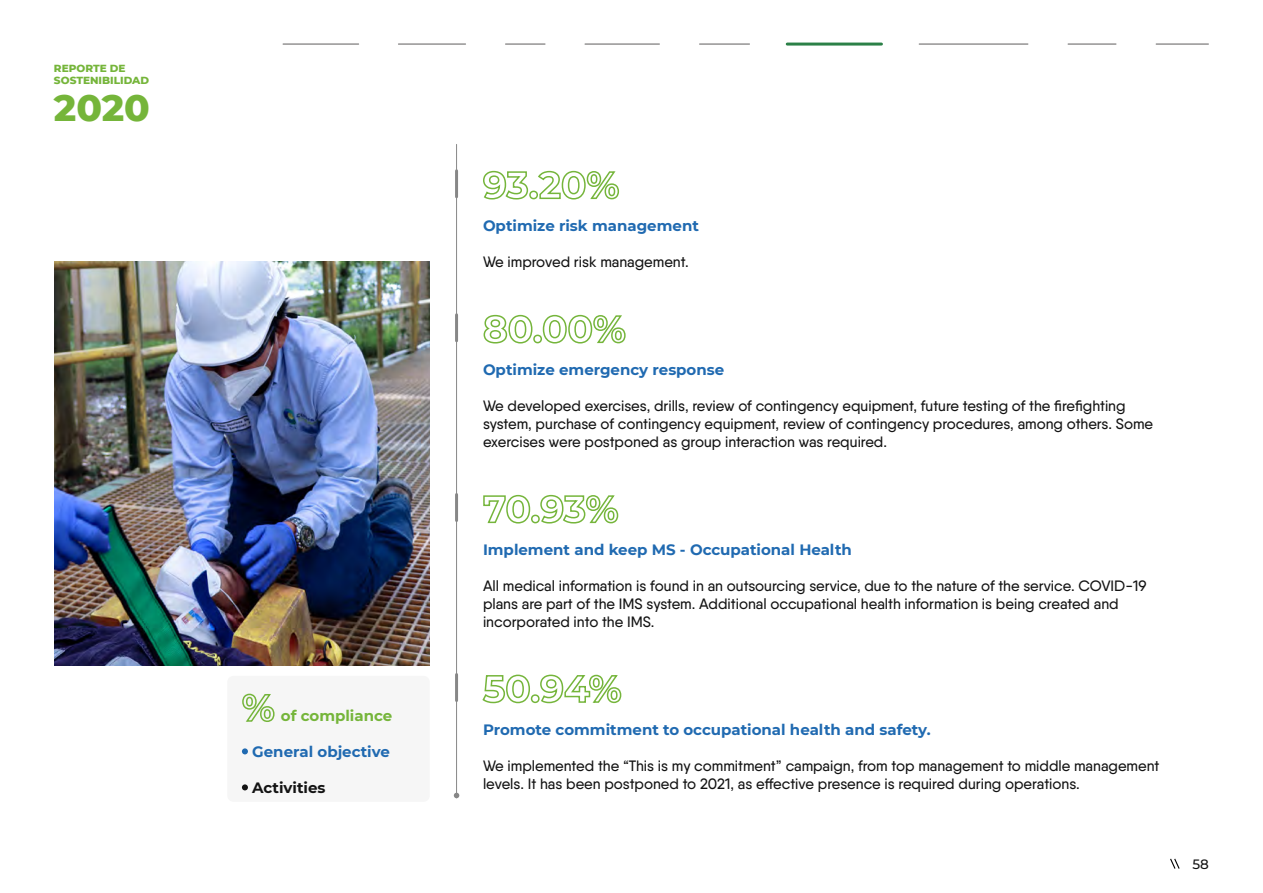
<style>
.page{position:relative;width:1263px;height:893px;background:#fff}
.page>*{position:absolute;margin:0;border:0;box-sizing:border-box;transform-origin:0 0}
.t1{font:800 37.5px "Montserrat";color:#75b53a}
.t2{font:500 15px/18px "Qanelas";color:#131313}
.t3{font:700 15px "Montserrat";color:#206ab1}
.t4{font:700 15px "Montserrat";color:#75b53a}
.t5{font:700 15px "Montserrat";color:#131313}
.t6{font:500 13.5px "Montserrat";color:#131313}
.t7{font:800 10.5px/12.6px "Montserrat";color:#75b53a}
</style>
<div class="page">
<svg style="left:1170px;top:858px;width:10px;height:11px"></svg>
<svg style="left:482px;top:674px;width:140px;height:30px"></svg>
<svg style="left:483px;top:494px;width:136px;height:30px"></svg>
<svg style="left:483px;top:314px;width:143px;height:30px"></svg>
<svg style="left:483px;top:170px;width:136px;height:30px"></svg>
<svg style="left:454px;top:793px;width:5px;height:5px"></svg>
<hr style="left:455px;top:171px;width:3px;height:26px;background:#878787">
<hr style="left:455px;top:315px;width:3px;height:26px;background:#878787">
<hr style="left:455px;top:674px;width:3px;height:27px;background:#878787">
<hr style="left:455px;top:494px;width:3px;height:27px;background:#878787">
<hr style="left:456px;top:144px;width:1px;height:654px;background:#878787">
<img style="left:54px;top:261px;width:376px;height:404px">
<hr style="left:699px;top:43px;width:50px;height:2px;background:#706f6f">
<hr style="left:787px;top:43px;width:94px;height:3px;background:#2b8047">
<hr style="left:919px;top:43px;width:109px;height:2px;background:#706f6f">
<hr style="left:1068px;top:43px;width:48px;height:2px;background:#706f6f">
<hr style="left:585px;top:43px;width:74px;height:2px;background:#706f6f">
<hr style="left:505px;top:43px;width:40px;height:2px;background:#706f6f">
<hr style="left:398px;top:43px;width:67px;height:2px;background:#706f6f">
<hr style="left:283px;top:43px;width:76px;height:2px;background:#706f6f">
<hr style="left:1156px;top:43px;width:52px;height:2px;background:#706f6f">
<div style="left:227px;top:676px;width:203px;height:126px;background:#f6f6f6;border-radius:6px"></div>
<svg style="left:242px;top:693px;width:33px;height:29px"></svg>
<svg style="left:242px;top:748px;width:6px;height:6px"></svg>
<svg style="left:242px;top:784px;width:6px;height:6px"></svg>
<p class="t7" style="left:54px;top:61px;width:97px">REPORTE DE<br>SOSTENIBILIDAD</p>
<h1 class="t1" style="left:54px;top:80px;width:97px">2020</h1>
<p class="t4" style="left:281px;top:705px;width:113px">of compliance</p>
<p class="t3" style="left:252px;top:741px;width:139px">General objective</p>
<p class="t5" style="left:252px;top:777px;width:75px">Activities</p>
<p class="t3" style="left:483px;top:215px;width:217px">Optimize risk management</p>
<p class="t2" style="left:483px;top:252px;width:207px">We improved risk management.</p>
<p class="t3" style="left:483px;top:359px;width:243px">Optimize emergency response</p>
<p class="t2" style="left:483px;top:396px;width:672px">We developed exercises, drills, review of contingency equipment, future testing of the firefighting system, purchase of contingency equipment, review of contingency procedures, among others. Some exercises were postponed as group interaction was required.</p>
<p class="t3" style="left:483px;top:539px;width:370px">Implement and keep MS - Occupational Health</p>
<p class="t2" style="left:483px;top:576px;width:665px">All medical information is found in an outsourcing service, due to the nature of the service. COVID-19 plans are part of the IMS system. Additional occupational health information is being created and incorporated into the IMS.</p>
<p class="t3" style="left:483px;top:718px;width:449px">Promote commitment to occupational health and safety.</p>
<p class="t2" style="left:483px;top:756px;width:678px">We implemented the “This is my commitment” campaign, from top management to middle management levels. It has been postponed to 2021, as effective presence is required during operations.</p>
<p class="t6" style="left:1192px;top:854px;width:18px">58</p>
</div>
